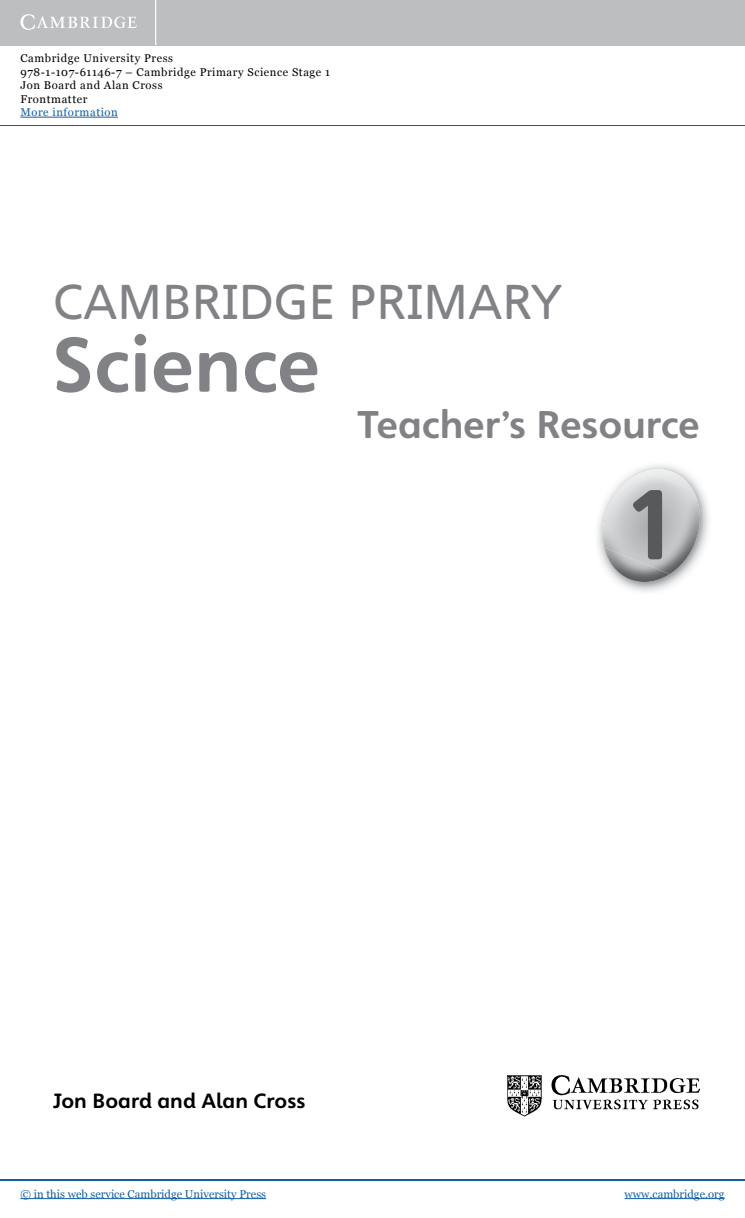
<style>
.page{position:relative;width:745px;height:1218px;background:#fff}
.page>*{position:absolute;margin:0;border:0;box-sizing:border-box;transform-origin:0 0}
.t1{font:700 75px "Heinemann Special";color:#808285}
.t2{font:47.5px "Heinemann Special";color:#808285}
.t3{font:700 37.5px "Heinemann Special";letter-spacing:-.005em;color:#808285}
.t4{font:700 20px "Heinemann Special";color:#000}
.t5{font:11.25px/13.4px "Georgia";letter-spacing:.05em;color:#000}
.t6{font:11.25px "Georgia";color:#115fa4}
.t7{font:11.25px "Georgia";letter-spacing:.05em;color:#115fa4}
</style>
<div class="page">
<div style="left:0;top:0;width:744px;height:45px;background:#bcbec0"></div>
<hr style="left:155px;top:0;width:1px;height:45px;background:#fff">
<svg style="left:20px;top:14px;width:117px;height:16px"></svg>
<hr style="left:20px;top:117px;width:98px;height:1px;background:#115fa4">
<hr style="left:0;top:125px;width:744px;height:1px;background:#115fa4">
<hr style="left:0;top:1179px;width:744px;height:1px;background:#115fa4">
<hr style="left:20px;top:1198px;width:246px;height:1px;background:#115fa4">
<hr style="left:624px;top:1198px;width:100px;height:1px;background:#115fa4">
<img style="left:597px;top:464px;width:112px;height:128px">
<img style="left:645px;top:469px;width:47px;height:2px">
<img style="left:604px;top:574px;width:65px;height:8px">
<img style="left:601px;top:471px;width:98px;height:103px">
<svg style="left:632px;top:490px;width:29px;height:69px;background:#868789"></svg>
<img style="left:507px;top:1075px;width:192px;height:41px">
<p class="t5" style="left:20px;top:52px;width:311px">Cambridge University Press<br>978-1-107-61146-7 – Cambridge Primary Science Stage 1<br>Jon Board and Alan Cross<br>Frontmatter</p>
<p class="t7" style="left:20px;top:105px;width:99px">More information</p>
<h2 class="t2" style="left:53px;top:273px;width:510px">CAMBRIDGE PRIMARY</h2>
<h1 class="t1" style="left:53px;top:318px;width:268px">Science</h1>
<h3 class="t3" style="left:357px;top:401px;width:344px">Teacher’s Resource</h3>
<h3 class="t4" style="left:53px;top:1088px;width:254px">Jon Board and Alan Cross</h3>
<p class="t6" style="left:20px;top:1187px;width:247px">© in this web service Cambridge University Press</p>
<p class="t6" style="left:624px;top:1187px;width:101px">www.cambridge.org</p>
</div>
